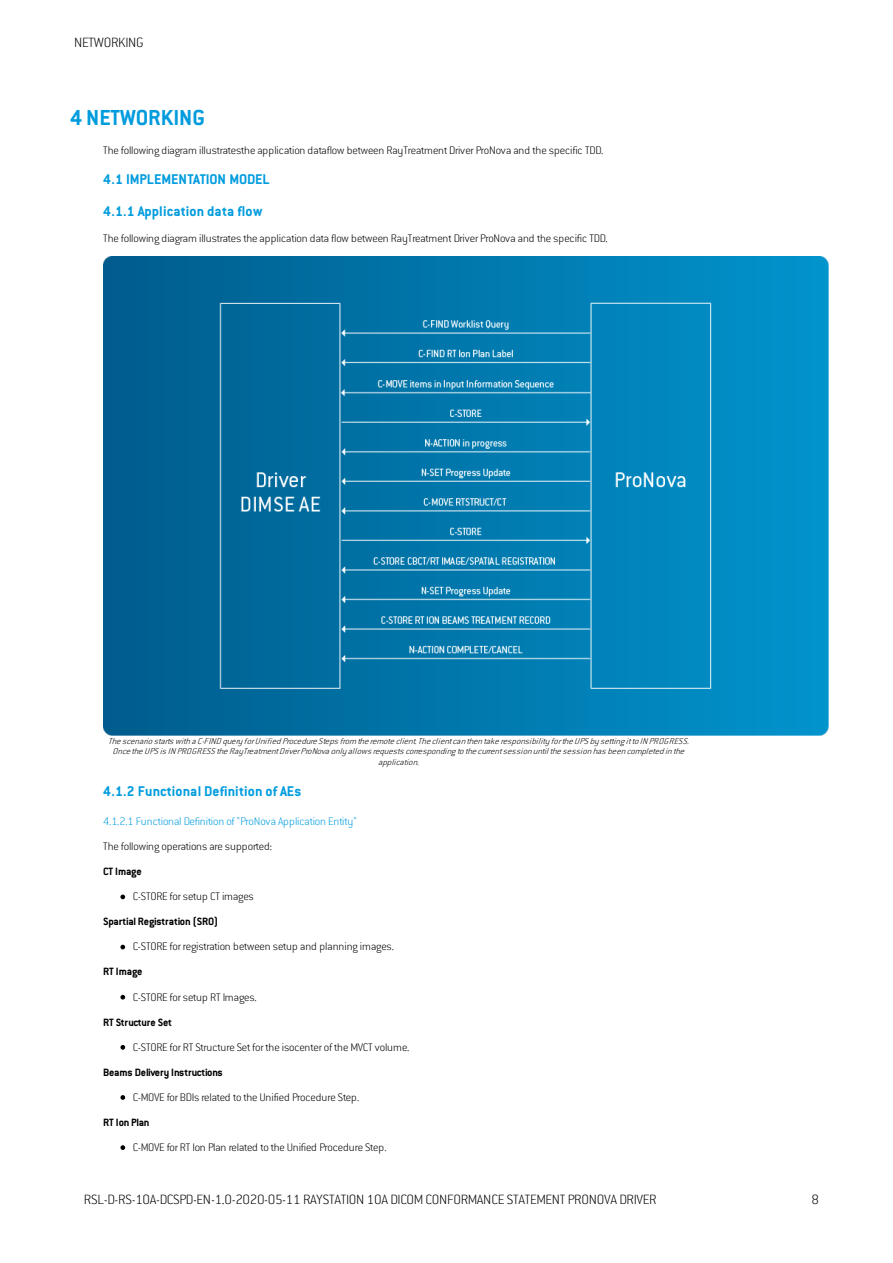
<style>
.page{position:relative;width:893px;height:1263px;background:#fff}
.page>*{position:absolute;margin:0;border:0;box-sizing:border-box;transform-origin:0 0}
.t1{font:700 27.3px "Conduit ITC Pro";color:#009cde}
.t2{font:700 17.7px/32.4px "Conduit ITC Pro";letter-spacing:.005em;color:#009cde}
.t3{font:200 16.2px "Conduit ITC Pro";letter-spacing:-.02em;color:#000}
.t4{font:200 13.2px "Conduit ITC Pro";letter-spacing:-.015em;color:#000}
.t5{font:700 13.2px "Conduit ITC Pro";letter-spacing:-.015em;color:#000}
.t6{font:200 13.2px "Conduit ITC Pro";letter-spacing:-.01em;color:#009cde}
.t7{font:italic 200 10.35px/10.4px "Conduit ITC Pro";letter-spacing:.04em;color:#000;text-align:center}
</style>
<div class="page">
<img style="left:103px;top:257px;width:725px;height:479px">
<svg style="left:121px;top:895px;width:4px;height:4px"></svg>
<svg style="left:121px;top:945px;width:4px;height:4px"></svg>
<svg style="left:121px;top:995px;width:4px;height:4px"></svg>
<svg style="left:121px;top:1045px;width:4px;height:5px"></svg>
<svg style="left:121px;top:1095px;width:4px;height:5px"></svg>
<svg style="left:121px;top:1145px;width:4px;height:5px"></svg>
<p class="t3" style="left:74px;top:37px;width:71px">NETWORKING</p>
<h1 class="t1" style="left:70px;top:108px;width:136px">4 NETWORKING</h1>
<p class="t4" style="left:103px;top:146px;width:501px">The following diagram illustratesthe application dataflow between RayTreatment Driver ProNova and the specific TDD.</p>
<h2 class="t2" style="left:103px;top:164px;width:168px">4.1 IMPLEMENTATION MODEL<br>4.1.1 Application data flow</h2>
<p class="t4" style="left:103px;top:233px;width:506px">The following diagram illustrates the application data flow between RayTreatment Driver ProNova and the specific TDD.</p>
<p class="t7" style="left:108px;top:737px;width:585px">The scenario starts with a C-FIND query forUnified Procedure Steps fromthe remote client.The clientcan then take responsibility forthe UPS by setting itto IN PROGRESS.<br>Once the UPS is IN PROGRESS the RayTreatmentDriverProNova only allows requests corresponding to the currentsession until the session has been completed in the application.</p>
<h2 class="t2" style="left:103px;top:776px;width:199px">4.1.2 Functional Definition ofAEs</h2>
<p class="t6" style="left:103px;top:817px;width:255px">4.1.2.1 Functional Definition of "ProNova Application Entity"</p>
<p class="t4" style="left:103px;top:842px;width:170px">The following operations are supported:</p>
<p class="t5" style="left:103px;top:867px;width:40px">CT Image</p>
<p class="t4" style="left:133px;top:892px;width:123px">C-STORE for setup CT images</p>
<p class="t5" style="left:103px;top:917px;width:117px">Spartial Registration (SRO)</p>
<p class="t4" style="left:133px;top:942px;width:263px">C-STORE for registration between setup and planning images.</p>
<p class="t5" style="left:103px;top:967px;width:41px">RT Image</p>
<p class="t4" style="left:133px;top:992px;width:125px">C-STORE for setup RT Images.</p>
<p class="t5" style="left:103px;top:1017px;width:70px">RT Structure Set</p>
<p class="t4" style="left:133px;top:1042px;width:278px">C-STORE for RT Structure Set for the isocenter of the MVCT volume.</p>
<p class="t5" style="left:103px;top:1068px;width:121px">Beams Delivery Instructions</p>
<p class="t4" style="left:133px;top:1092px;width:228px">C-MOVE for BDIs related to the Unified Procedure Step.</p>
<p class="t5" style="left:103px;top:1118px;width:48px">RT Ion Plan</p>
<p class="t4" style="left:133px;top:1142px;width:255px">C-MOVE for RT Ion Plan related to the Unified Procedure Step.</p>
<p class="t3" style="left:84px;top:1193px;width:574px">RSL-D-RS-10A-DCSPD-EN-1.0-2020-05-11 RAYSTATION 10A DICOMCONFORMANCE STATEMENT PRONOVA DRIVER</p>
<p class="t3" style="left:811px;top:1193px;width:9px">8</p>
</div>
